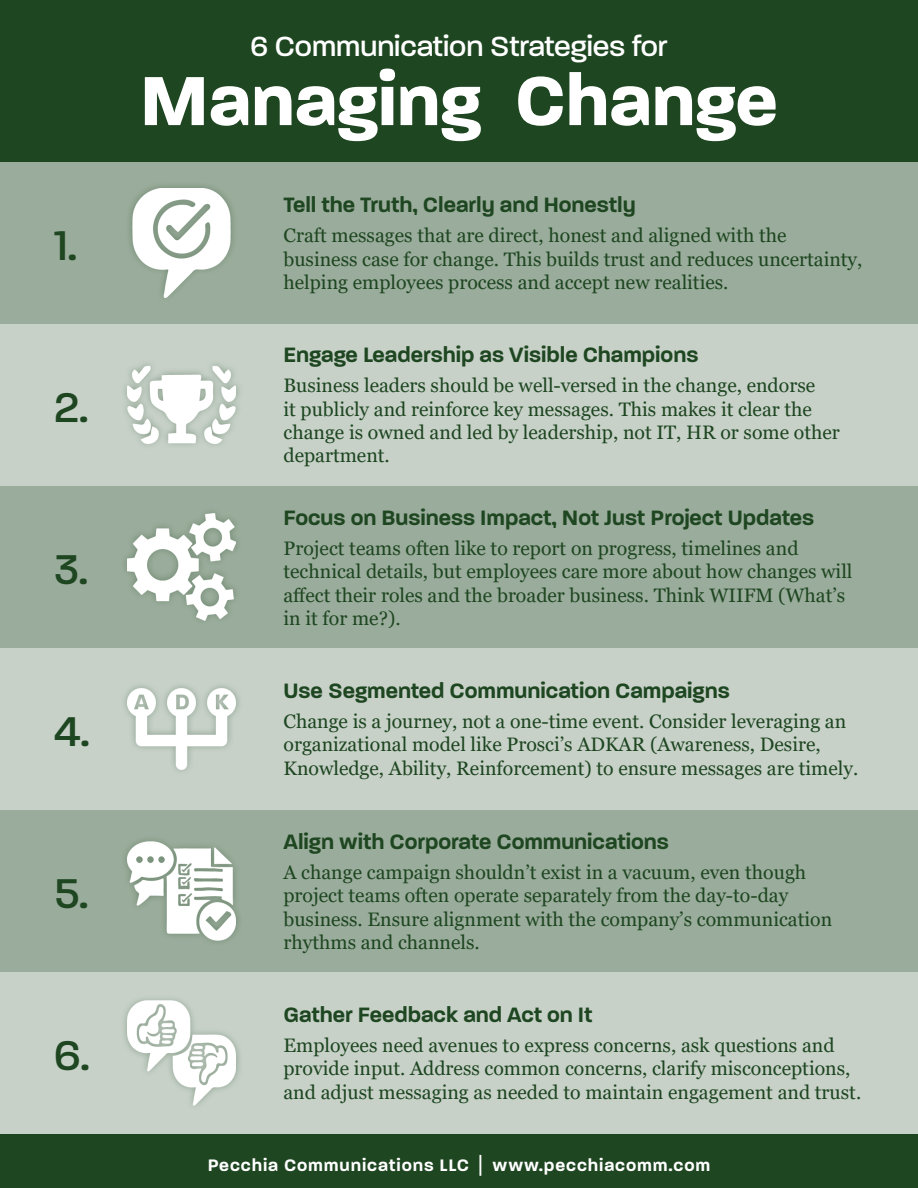
<style>
.page{position:relative;width:918px;height:1188px;background:#fff}
.page>*{position:absolute;margin:0;border:0;box-sizing:border-box;transform-origin:0 0}
.t1{font:700 75px "Paralucent";color:#fff}
.t2{font:500 45px "Paralucent";color:#1e4621}
.t3{font:500 30px "Paralucent";color:#fff}
.t4{font:600 22.5px "Paralucent";color:#1e4621}
.t5{font:19.5px/23.4px "Georgia";color:#1e4621}
.t6{font:600 18px "Paralucent";letter-spacing:.05em;color:#fff}
.s1{font-weight:300;font-size:27px}
</style>
<div class="page">
<div style="left:0;top:0;width:918px;height:162px;background:#1e4621"></div>
<div style="left:0;top:1134px;width:918px;height:54px;background:#1e4621"></div>
<div style="left:0;top:162px;width:918px;height:162px;background:#9aac9b"></div>
<div style="left:0;top:486px;width:918px;height:162px;background:#9aac9b"></div>
<div style="left:0;top:810px;width:918px;height:162px;background:#9aac9b"></div>
<div style="left:0;top:324px;width:918px;height:162px;background:#c7d1c8"></div>
<div style="left:0;top:648px;width:918px;height:162px;background:#c7d1c8"></div>
<div style="left:0;top:972px;width:918px;height:162px;background:#c7d1c8"></div>
<div style="left:120px;top:182px;width:124px;height:930px;background:#1e4621;opacity:.35"></div>
<img style="left:128px;top:189px;width:108px;height:108px">
<img style="left:128px;top:351px;width:108px;height:108px">
<img style="left:128px;top:513px;width:108px;height:108px">
<img style="left:128px;top:675px;width:108px;height:108px">
<img style="left:128px;top:837px;width:108px;height:108px">
<img style="left:128px;top:999px;width:108px;height:108px">
<p class="t2" style="left:54px;top:218px;width:25px">1.</p>
<p class="t2" style="left:54px;top:380px;width:36px">2.</p>
<p class="t2" style="left:54px;top:542px;width:36px">3.</p>
<p class="t2" style="left:54px;top:704px;width:37px">4.</p>
<p class="t2" style="left:54px;top:866px;width:36px">5.</p>
<p class="t2" style="left:54px;top:1028px;width:37px">6.</p>
<p class="t3" style="left:250px;top:28px;width:419px">6 Communication Strategies for</p>
<p class="t1" style="left:140px;top:55px;width:639px">Managing Change</p>
<p class="t4" style="left:284px;top:191px;width:354px">Tell the Truth, Clearly and Honestly</p>
<p class="t5" style="left:284px;top:224px;width:581px">Craft messages that are direct, honest and aligned with the business case for change. This builds trust and reduces uncertainty, helping employees process and accept new realities.</p>
<p class="t4" style="left:284px;top:341px;width:416px">Engage Leadership as Visible Champions</p>
<p class="t5" style="left:284px;top:374px;width:558px">Business leaders should be well-versed in the change, endorse<br>it publicly and reinforce key messages. This makes it clear the change is owned and led by leadership, not IT, HR or some other department.</p>
<p class="t4" style="left:284px;top:504px;width:532px">Focus on Business Impact, Not Just Project Updates</p>
<p class="t5" style="left:284px;top:537px;width:571px">Project teams often like to report on progress, timelines and technical details, but employees care more about how changes will affect their roles and the broader business. Think WIIFM (What’s in it for me?).</p>
<p class="t4" style="left:284px;top:677px;width:448px">Use Segmented Communication Campaigns</p>
<p class="t5" style="left:284px;top:710px;width:576px">Change is a journey, not a one-time event. Consider leveraging an organizational model like Prosci’s ADKAR (Awareness, Desire,<br>Knowledge, Ability, Reinforcement) to ensure messages are timely.</p>
<p class="t4" style="left:284px;top:828px;width:387px">Align with Corporate Communications</p>
<p class="t5" style="left:284px;top:861px;width:550px">A change campaign shouldn’t exist in a vacuum, even though project teams often operate separately from the day-to-day business. Ensure alignment with the company’s communication rhythms and channels.</p>
<p class="t4" style="left:284px;top:1001px;width:311px">Gather Feedback and Act on It</p>
<p class="t5" style="left:284px;top:1034px;width:579px">Employees need avenues to express concerns, ask questions and provide input. Address common concerns, clarify misconceptions, and adjust messaging as needed to maintain engagement and trust.</p>
<p class="t6" style="left:208px;top:1154px;width:504px">Pecchia Communications LLC <span class="s1">|</span> www.pecchiacomm.com</p>
</div>
